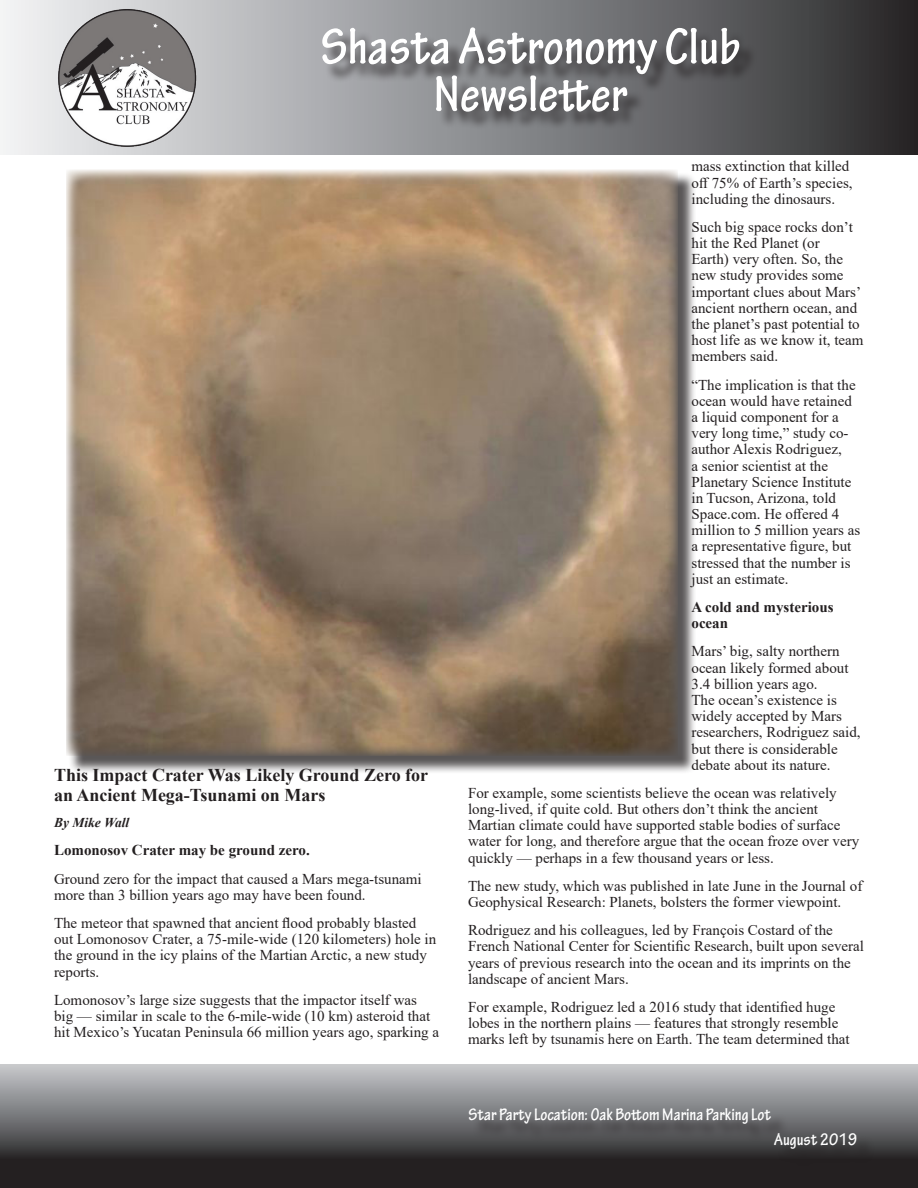
<style>
.page{position:relative;width:918px;height:1188px;background:#fff}
.page>*{position:absolute;margin:0;border:0;box-sizing:border-box;transform-origin:0 0}
.t1{font:700 condensed 54px/47.5px "Tekton Pro";color:#fff;text-align:center}
.t2{font:700 18px/19.4px "Times New Roman";color:#231f20}
.t3{font:700 condensed 18px "Tekton Pro";color:#fff}
.t4{font:15px/16.2px "Times New Roman";color:#231f20}
.t5{font:700 15px/16.2px "Times New Roman";color:#231f20}
.t6{font:italic 700 13.5px "Times New Roman";color:#231f20}
</style>
<div class="page">
<svg style="left:0;top:0;width:918px;height:154px;background:#818284"></svg>
<img style="left:47px;top:0;width:162px;height:154px">
<div style="left:325px;top:31px;width:433px;height:61px;background:#231f20;opacity:.75"></div>
<div style="left:439px;top:79px;width:206px;height:51px;background:#231f20;opacity:.75"></div>
<svg style="left:0;top:1064px;width:918px;height:124px;background:#69686a"></svg>
<div style="left:777px;top:1136px;width:98px;height:31px;background:#231f20;opacity:.75"></div>
<div style="left:472px;top:1111px;width:317px;height:31px;background:#231f20;opacity:.75"></div>
<div style="left:68px;top:172px;width:629px;height:602px;background:#231f20;opacity:.75"></div>
<img style="left:66px;top:170px;width:612px;height:586px">
<h1 class="t1" style="left:321px;top:24px;width:421px">Shasta Astronomy Club<br>Newsletter</h1>
<p class="t2" style="left:54px;top:765px;width:376px">This Impact Crater Was Likely Ground Zero for an Ancient Mega-Tsunami on Mars</p>
<p class="t6" style="left:54px;top:813px;width:77px">By Mike Wall</p>
<p class="t5" style="left:54px;top:842px;width:257px">Lomonosov Crater may be ground zero.</p>
<p class="t4" style="left:54px;top:870px;width:369px">Ground zero for the impact that caused a Mars mega-tsunami more than 3 billion years ago may have been found.</p>
<p class="t4" style="left:54px;top:914px;width:384px">The meteor that spawned that ancient flood probably blasted out Lomonosov Crater, a 75-mile-wide (120 kilometers) hole in the ground in the icy plains of the Martian Arctic, a new study reports.</p>
<p class="t4" style="left:54px;top:991px;width:387px">Lomonosov’s large size suggests that the impactor itself was big — similar in scale to the 6-mile-wide (10 km) asteroid that hit Mexico’s Yucatan Peninsula 66 million years ago, sparking a</p>
<p class="t4" style="left:692px;top:158px;width:163px">mass extinction that killed off 75% of Earth’s species, including the dinosaurs.</p>
<p class="t4" style="left:692px;top:218px;width:174px">Such big space rocks don’t hit the Red Planet (or<br>Earth) very often. So, the new study provides some important clues about Mars’ ancient northern ocean, and the planet’s past potential to host life as we know it, team members said.</p>
<p class="t4" style="left:692px;top:376px;width:170px">“The implication is that the ocean would have retained a liquid component for a very long time,” study co&shy;author Alexis Rodriguez,<br>a senior scientist at the<br>Planetary Science Institute in Tucson, Arizona, told<br>Space.com. He offered 4 million to 5 million years as a representative figure, but stressed that the number is just an estimate.</p>
<p class="t5" style="left:692px;top:598px;width:144px">A cold and mysterious ocean</p>
<p class="t4" style="left:692px;top:643px;width:171px">Mars’ big, salty northern ocean likely formed about<br>3.4 billion years ago.<br>The ocean’s existence is widely accepted by Mars researchers, Rodriguez said, but there is considerable debate about its nature.</p>
<p class="t4" style="left:468px;top:784px;width:393px">For example, some scientists believe the ocean was relatively long-lived, if quite cold. But others don’t think the ancient Martian climate could have supported stable bodies of surface water for long, and therefore argue that the ocean froze over very quickly — perhaps in a few thousand years or less.</p>
<p class="t4" style="left:468px;top:877px;width:396px">The new study, which was published in late June in the Journal of<br>Geophysical Research: Planets, bolsters the former viewpoint.</p>
<p class="t4" style="left:468px;top:922px;width:398px">Rodriguez and his colleagues, led by François Costard of the French National Center for Scientific Research, built upon several years of previous research into the ocean and its imprints on the landscape of ancient Mars.</p>
<p class="t4" style="left:468px;top:998px;width:383px">For example, Rodriguez led a 2016 study that identified huge lobes in the northern plains — features that strongly resemble marks left by tsunamis here on Earth. The team determined that</p>
<p class="t3" style="left:469px;top:1104px;width:304px">Star Party Location: Oak Bottom Marina Parking Lot</p>
<p class="t3" style="left:774px;top:1129px;width:85px">August 2019</p>
</div>
